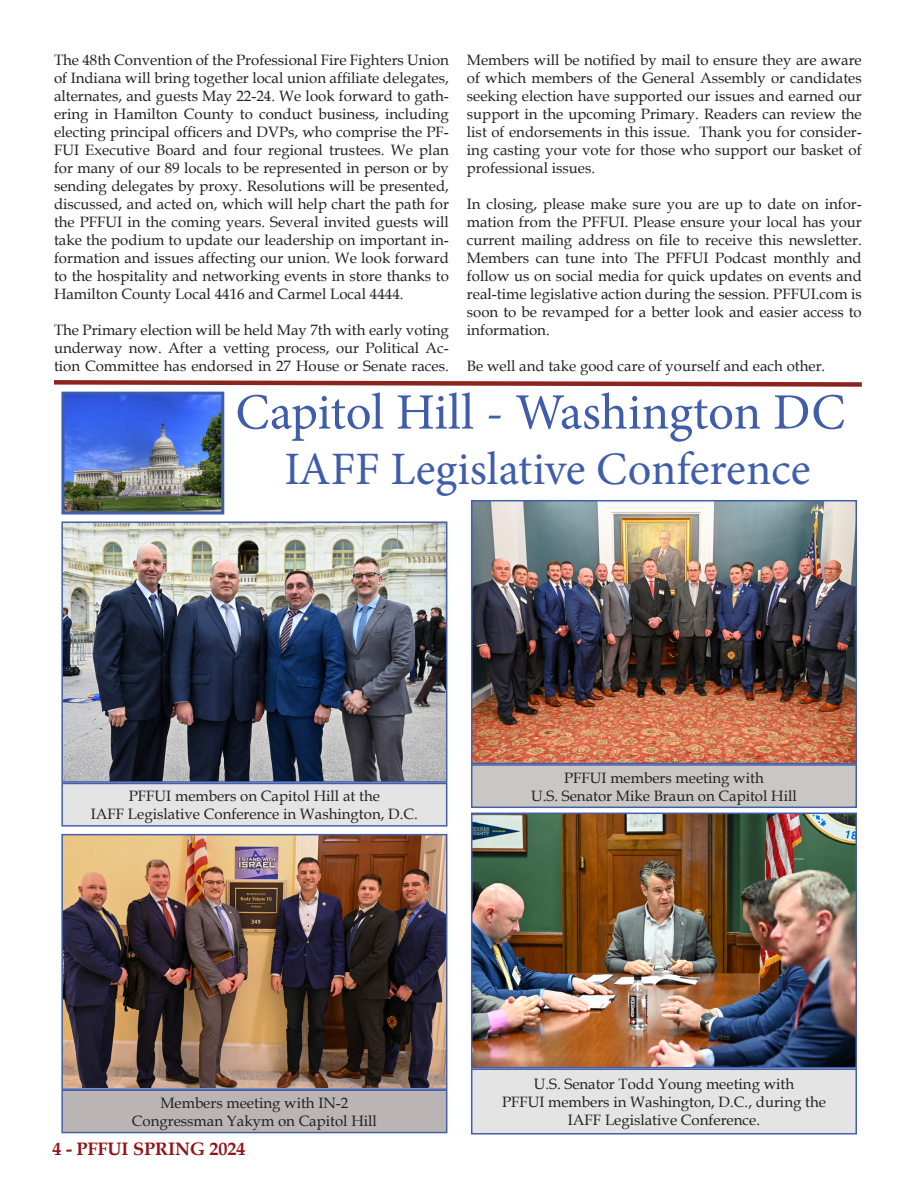
<style>
.page{position:relative;width:918px;height:1188px;background:#fff}
.page>*{position:absolute;margin:0;border:0;box-sizing:border-box;transform-origin:0 0}
.t1{font:51px "Minion Pro";letter-spacing:-.005em;color:#3f5dab}
.t2{font:46.5px "Minion Pro";color:#3f5dab}
.t3{font:700 18px "Book Antiqua";color:#901418}
.t4{font:15px/18px "Book Antiqua";color:#231f20;text-align:justify}
</style>
<div class="page">
<img style="left:64px;top:837px;width:380px;height:250px">
<div style="left:61px;top:834px;width:386px;height:256px;border:2px solid #445fa9"></div>
<img style="left:474px;top:503px;width:380px;height:258px">
<div style="left:471px;top:500px;width:386px;height:264px;border:2px solid #445fa9"></div>
<img style="left:474px;top:816px;width:380px;height:249px">
<div style="left:471px;top:813px;width:386px;height:255px;border:2px solid #445fa9"></div>
<img style="left:64px;top:524px;width:380px;height:256px">
<div style="left:61px;top:521px;width:386px;height:262px;border:2px solid #445fa9"></div>
<svg style="left:54px;top:380px;width:808px;height:7px"></svg>
<div style="left:62px;top:1090px;width:385px;height:43px;background:#bab5b4"></div>
<div style="left:61px;top:1089px;width:386px;height:44px;border:2px solid #445fa9"></div>
<div style="left:472px;top:1069px;width:384px;height:65px;background:#e4e4e4"></div>
<div style="left:471px;top:1068px;width:386px;height:67px;border:2px solid #445fa9"></div>
<div style="left:62px;top:783px;width:385px;height:43px;background:#e4e4e4"></div>
<div style="left:61px;top:783px;width:386px;height:44px;border:2px solid #445fa9"></div>
<div style="left:472px;top:765px;width:384px;height:42px;background:#cac6c4"></div>
<div style="left:471px;top:764px;width:386px;height:44px;border:2px solid #445fa9"></div>
<img style="left:65px;top:396px;width:155px;height:114px">
<div style="left:61px;top:392px;width:163px;height:122px;border:3px solid #3f5dab"></div>
<p class="t4" style="left:54px;top:50px;width:396px">The 48th Convention of the Professional Fire Fighters Union of Indiana will bring together local union affiliate delegates, alternates, and guests May 22-24. We look forward to gath&shy;ering in Hamilton County to conduct business, including electing principal officers and DVPs, who comprise the PF-FUI Executive Board and four regional trustees. We plan for many of our 89 locals to be represented in person or by sending delegates by proxy. Resolutions will be presented, discussed, and acted on, which will help chart the path for the PFFUI in the coming years. Several invited guests will take the podium to update our leadership on important in&shy;formation and issues affecting our union. We look forward to the hospitality and networking events in store thanks to Hamilton County Local 4416 and Carmel Local 4444.</p>
<p class="t4" style="left:54px;top:320px;width:396px">The Primary election will be held May 7th with early voting underway now. After a vetting process, our Political Ac&shy;tion Committee has endorsed in 27 House or Senate races.</p>
<p class="t4" style="left:467px;top:50px;width:396px">Members will be notified by mail to ensure they are aware of which members of the General Assembly or candidates seeking election have supported our issues and earned our support in the upcoming Primary. Readers can review the list of endorsements in this issue. Thank you for consider&shy;ing casting your vote for those who support our basket of professional issues.</p>
<p class="t4" style="left:467px;top:194px;width:396px">In closing, please make sure you are up to date on infor&shy;mation from the PFFUI. Please ensure your local has your current mailing address on file to receive this newsletter.<br>Members can tune into The PFFUI Podcast monthly and follow us on social media for quick updates on events and real-time legislative action during the session. PFFUI.com is soon to be revamped for a better look and easier access to information.</p>
<p class="t4" style="left:467px;top:356px;width:360px">Be well and take good care of yourself and each other.</p>
<p class="t1" style="left:235px;top:378px;width:611px">Capitol Hill - Washington DC</p>
<p class="t2" style="left:284px;top:438px;width:528px">IAFF Legislative Conference</p>
<p class="t4" style="left:129px;top:787px;width:253px">PFFUI members on Capitol Hill at the</p>
<p class="t4" style="left:91px;top:805px;width:329px">IAFF Legislative Conference in Washington, D.C.</p>
<p class="t4" style="left:564px;top:768px;width:201px">PFFUI members meeting with</p>
<p class="t4" style="left:531px;top:786px;width:267px">U.S. Senator Mike Braun on Capitol Hill</p>
<p class="t4" style="left:160px;top:1093px;width:190px">Members meeting with IN-2</p>
<p class="t4" style="left:132px;top:1111px;width:247px">Congressman Yakym on Capitol Hill</p>
<p class="t3" style="left:52px;top:1137px;width:194px">4 - PFFUI SPRING 2024</p>
<p class="t4" style="left:534px;top:1074px;width:262px">U.S. Senator Todd Young meeting with</p>
<p class="t4" style="left:502px;top:1092px;width:325px">PFFUI members in Washington, D.C., during the</p>
<p class="t4" style="left:568px;top:1110px;width:194px">IAFF Legislative Conference.</p>
</div>
